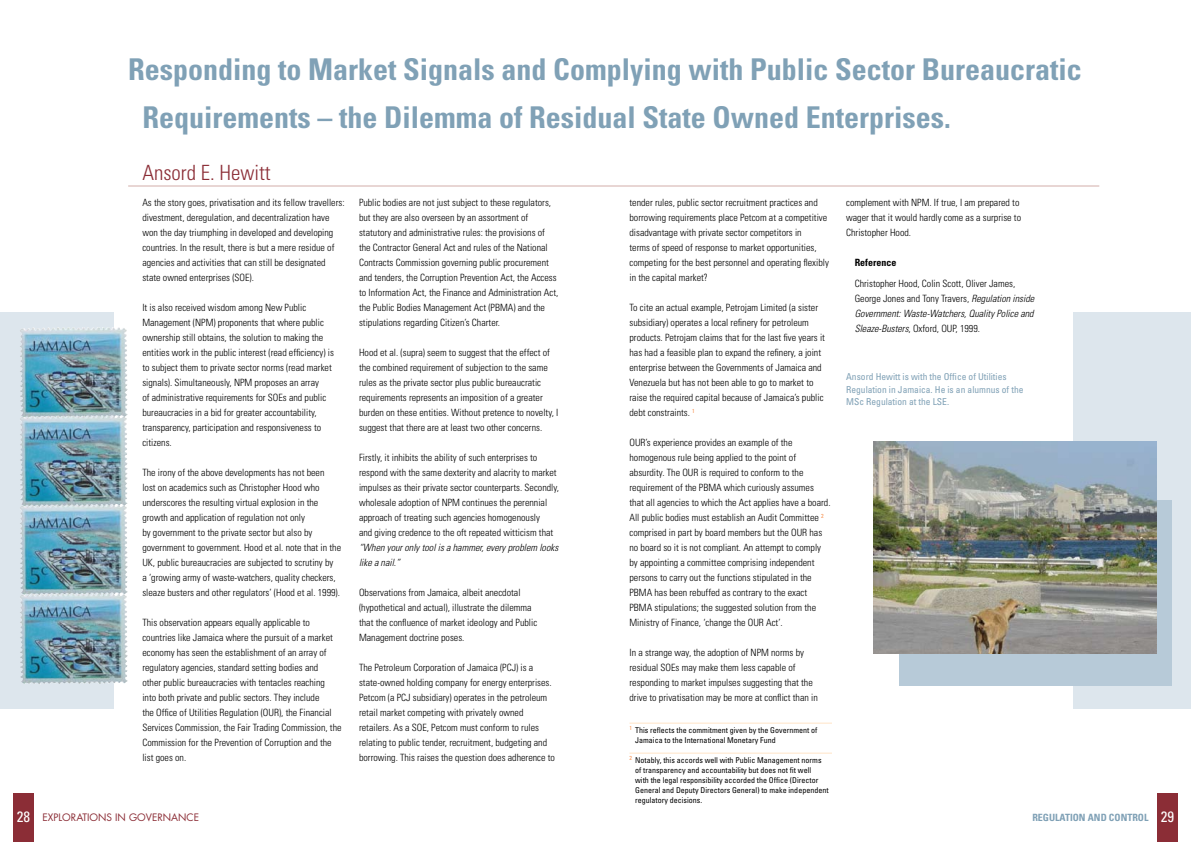
<style>
.page{position:relative;width:1191px;height:842px;background:#fff}
.page>*{position:absolute;margin:0;border:0;box-sizing:border-box;transform-origin:0 0}
.t1{font:700 condensed 30px/48px "Univers";color:#80a1b6}
.t2{font:300 condensed 21px "Univers";color:#8b2d36}
.t3{font:300 condensed 10px/15px "Univers";color:#000}
.t4{font:italic 300 condensed 10px/15px "Univers";color:#000}
.t5{font:10px "Futura";color:#8b2d36}
.t6{font:700 condensed 10px "Univers";color:#80a1b6}
.t7{font:700 condensed 10px "Univers";color:#000}
.t8{font:condensed 9.5px/12.5px "Univers";color:#80a1b6}
.t9{font:condensed 8px/10px "Univers";color:#000}
.s1{font-style:italic}
.s2{font-family:"Univers";font-stretch:condensed;font-size:15px;color:#fff}
.s3{font-weight:400;font-size:15px;color:#fff}
</style>
<div class="page">
<div style="left:13px;top:794px;width:21px;height:48px;background:#8b2d36"></div>
<svg style="left:0;top:312px;width:113px;height:397px;background:#bdd1d9"></svg>
<div style="left:1073px;top:312px;width:118px;height:397px;background:#dde6ed"></div>
<div style="left:1157px;top:794px;width:20px;height:48px;background:#8b2d36"></div>
<div style="left:899px;top:501px;width:272px;height:185px;background:#b7cad8"></div>
<hr style="left:128px;top:186px;width:971px;height:1px;background:#d2aea9">
<hr style="left:629px;top:723px;width:203px;height:1px;background:#ffe4c6">
<hr style="left:629px;top:753px;width:203px;height:1px;background:#ffe4c6">
<img style="left:873px;top:441px;width:284px;height:213px">
<img style="left:20px;top:327px;width:98px;height:77px">
<img style="left:20px;top:505px;width:98px;height:76px">
<img style="left:20px;top:594px;width:98px;height:76px">
<img style="left:20px;top:416px;width:98px;height:77px">
<h1 class="t1" style="left:142px;top:45px;width:941px;text-indent:-14px">Responding to Market Signals and Complying with Public Sector Bureaucratic<br>Requirements – the Dilemma of Residual State Owned Enterprises.</h1>
<h2 class="t2" style="left:142px;top:160px;width:130px">Ansord E. Hewitt</h2>
<p class="t3" style="left:846px;top:195px;width:176px">complement with NPM. If true, I am prepared to wager that it would hardly come as a surprise to<br>Christopher Hood.</p>
<p class="t7" style="left:854px;top:257px;width:43px">Reference</p>
<p class="t3" style="left:854px;top:276px;width:181px">Christopher Hood, Colin Scott, Oliver James, George Jones and Tony Travers, <span class="s1">Regulation inside Government: Waste-Watchers, Quality Police and Sleaze-Busters</span>, Oxford, OUP, 1999.</p>
<p class="t3" style="left:142px;top:195px;width:204px">As the story goes, privatisation and its fellow travellers: divestment, deregulation, and decentralization have won the day triumphing in developed and developing countries. In the result, there is but a mere residue of agencies and activities that can still be designated state owned enterprises (SOE).</p>
<p class="t3" style="left:142px;top:300px;width:193px">It is also received wisdom among New Public Management (NPM) proponents that where public ownership still obtains, the solution to making the entities work in the public interest (read efficiency) is to subject them to private sector norms (read market signals). Simultaneously, NPM proposes an array<br>of administrative requirements for SOEs and public bureaucracies in a bid for greater accountability, transparency, participation and responsiveness to citizens.</p>
<p class="t3" style="left:142px;top:465px;width:200px">The irony of the above developments has not been<br>lost on academics such as Christopher Hood who underscores the resulting virtual explosion in the growth and application of regulation not only<br>by government to the private sector but also by government to government. Hood et al. note that in the UK, public bureaucracies are subjected to scrutiny by<br>a ‘growing army of waste-watchers, quality checkers, sleaze busters and other regulators’ (Hood et al. 1999).</p>
<p class="t3" style="left:142px;top:615px;width:201px">This observation appears equally applicable to countries like Jamaica where the pursuit of a market economy has seen the establishment of an array of regulatory agencies, standard setting bodies and<br>other public bureaucracies with tentacles reaching<br>into both private and public sectors. They include<br>the Office of Utilities Regulation (OUR), the Financial Services Commission, the Fair Trading Commission, the Commission for the Prevention of Corruption and the list goes on.</p>
<p class="t3" style="left:359px;top:195px;width:201px">Public bodies are not just subject to these regulators, but they are also overseen by an assortment of statutory and administrative rules: the provisions of the Contractor General Act and rules of the National Contracts Commission governing public procurement and tenders, the Corruption Prevention Act, the Access to Information Act, the Finance and Administration Act, the Public Bodies Management Act (PBMA) and the stipulations regarding Citizen’s Charter.</p>
<p class="t3" style="left:359px;top:345px;width:201px">Hood et al. (supra) seem to suggest that the effect of the combined requirement of subjection to the same rules as the private sector plus public bureaucratic requirements represents an imposition of a greater burden on these entities. Without pretence to novelty, I suggest that there are at least two other concerns.</p>
<p class="t3" style="left:359px;top:450px;width:201px">Firstly, it inhibits the ability of such enterprises to respond with the same dexterity and alacrity to market impulses as their private sector counterparts. Secondly, wholesale adoption of NPM continues the perennial approach of treating such agencies homogenously<br>and giving credence to the oft repeated witticism that</p>
<p class="t4" style="left:359px;top:540px;width:201px">“When your only tool is a hammer, every problem looks like a nail.”</p>
<p class="t3" style="left:359px;top:585px;width:180px">Observations from Jamaica, albeit anecdotal (hypothetical and actual), illustrate the dilemma that the confluence of market ideology and Public Management doctrine poses.</p>
<p class="t3" style="left:359px;top:660px;width:197px">The Petroleum Corporation of Jamaica (PCJ) is a state-owned holding company for energy enterprises.<br>Petcom (a PCJ subsidiary) operates in the petroleum retail market competing with privately owned retailers. As a SOE, Petcom must conform to rules relating to public tender, recruitment, budgeting and borrowing. This raises the question does adherence to</p>
<p class="t3" style="left:629px;top:195px;width:201px">tender rules, public sector recruitment practices and borrowing requirements place Petcom at a competitive disadvantage with private sector competitors in<br>terms of speed of response to market opportunities, competing for the best personnel and operating flexibly in the capital market?</p>
<p class="t3" style="left:629px;top:300px;width:197px">To cite an actual example, Petrojam Limited (a sister subsidiary) operates a local refinery for petroleum products. Petrojam claims that for the last five years it has had a feasible plan to expand the refinery, a joint enterprise between the Governments of Jamaica and Venezuela but has not been able to go to market to raise the required capital because of Jamaica’s public debt constraints. <sup>1</sup></p>
<p class="t3" style="left:629px;top:435px;width:202px">OUR’s experience provides an example of the homogenous rule being applied to the point of absurdity. The OUR is required to conform to the requirement of the PBMA which curiously assumes that all agencies to which the Act applies have a board.<br>All public bodies must establish an Audit Committee <sup>2 </sup>comprised in part by board members but the OUR has no board so it is not compliant. An attempt to comply by appointing a committee comprising independent persons to carry out the functions stipulated in the PBMA has been rebuffed as contrary to the exact PBMA stipulations; the suggested solution from the Ministry of Finance, ‘change the OUR Act’.</p>
<p class="t3" style="left:629px;top:645px;width:190px">In a strange way, the adoption of NPM norms by residual SOEs may make them less capable of responding to market impulses suggesting that the drive to privatisation may be more at conflict than in</p>
<p class="t8" style="left:846px;top:370px;width:179px">Ansord Hewitt is with the Office of Utilities<br>Regulation in Jamaica. He is an alumnus of the<br>MSc Regulation at the LSE.</p>
<p class="t9" style="left:635px;top:725px;width:184px;text-indent:-6px"><sup>1</sup> This reflects the commitment given by the Government of<br>Jamaica to the International Monetary Fund</p>
<p class="t9" style="left:635px;top:755px;width:195px;text-indent:-6px"><sup>2</sup> Notably, this accords well with Public Management norms of transparency and accountability but does not fit well<br>with the legal responsibility accorded the Office (Director General and Deputy Directors General) to make independent regulatory decisions.</p>
<p class="t5" style="left:17px;top:810px;width:182px"><span class="s2">28</span> EXPLORATIONS IN GOVERNANCE</p>
<p class="t6" style="left:1032px;top:811px;width:143px">Regulation and Control <span class="s3">29</span></p>
</div>
